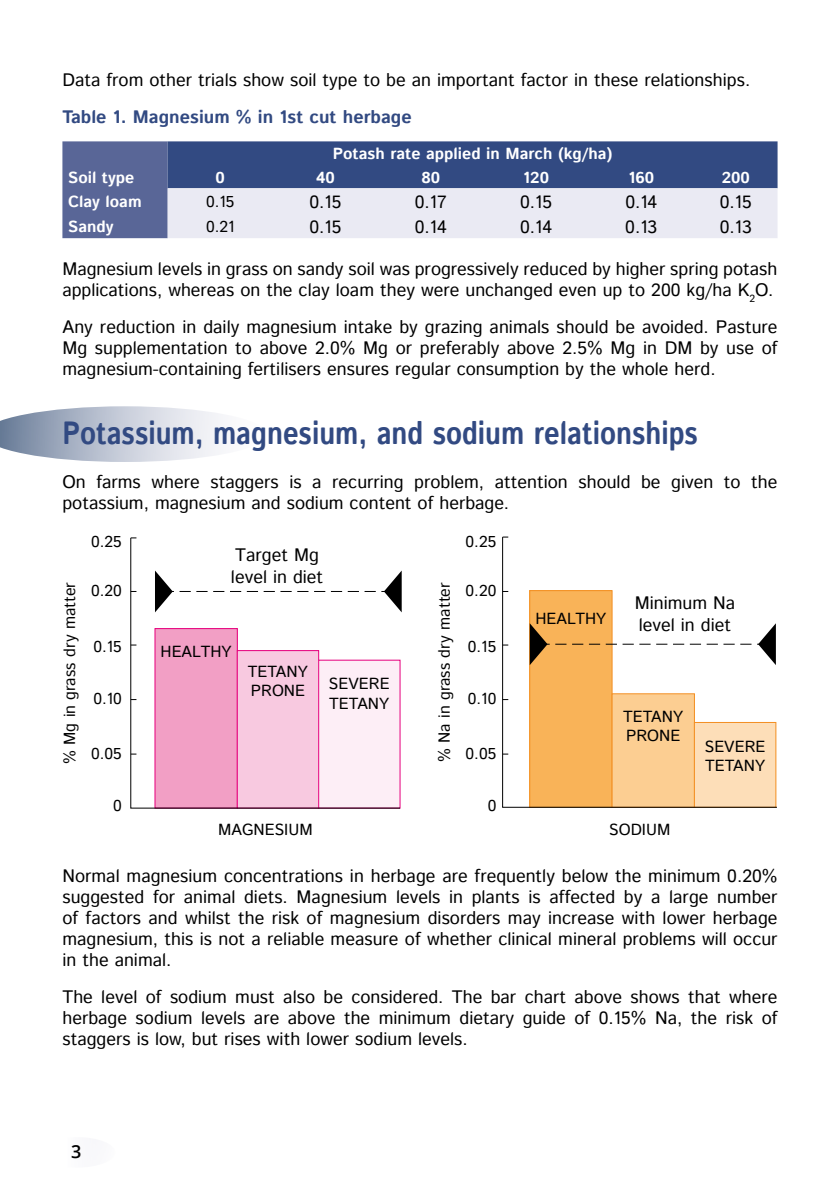
<style>
.page{position:relative;width:840px;height:1191px;background:#fff}
.page>*{position:absolute;margin:0;border:0;box-sizing:border-box;transform-origin:0 0}
.t1{font:700 32px "Istok";color:#324a82;scale:.85 1}
.t2{font:18px/21px "Istok";color:#000}
.t3{font:700 18px "Istok";color:#324a82}
.t4{font:600 18px "Open Sans";color:#000}
.t5{font:16px/19.2px "Istok";color:#000}
.t6{font:700 16px "Istok";color:#fff}
</style>
<div class="page">
<svg style="left:0;top:406px;width:222px;height:56px"></svg>
<svg style="left:62px;top:141px;width:715px;height:97px;background:#8995b7"></svg>
<svg style="left:130px;top:537px;width:271px;height:272px"></svg>
<svg style="left:155px;top:570px;width:246px;height:42px"></svg>
<svg style="left:502px;top:536px;width:275px;height:272px"></svg>
<svg style="left:529px;top:623px;width:246px;height:42px"></svg>
<div style="left:39px;top:1137px;width:76px;height:30px;background:#fbfbfc;border-radius:50%"></div>
<p class="t2" style="left:62px;top:70px;width:689px">Data from other trials show soil type to be an important factor in these relationships.</p>
<p class="t3" style="left:62px;top:105px;width:350px">Table 1. Magnesium % in 1st cut herbage</p>
<p class="t6" style="left:332px;top:143px;width:281px">Potash rate applied in March (kg/ha)</p>
<p class="t6" style="left:68px;top:166px;width:68px">Soil type</p>
<p class="t6" style="left:215px;top:166px;width:11px">0</p>
<p class="t6" style="left:316px;top:166px;width:20px">40</p>
<p class="t6" style="left:421px;top:166px;width:20px">80</p>
<p class="t6" style="left:523px;top:166px;width:27px">120</p>
<p class="t6" style="left:628px;top:166px;width:27px">160</p>
<p class="t6" style="left:721px;top:166px;width:30px">200</p>
<p class="t6" style="left:68px;top:191px;width:75px">Clay loam</p>
<p class="t5" style="left:206px;top:193px;width:30px">0.15</p>
<p class="t2" style="left:309px;top:192px;width:34px">0.15</p>
<p class="t2" style="left:414px;top:192px;width:33px">0.17</p>
<p class="t2" style="left:519px;top:192px;width:34px">0.15</p>
<p class="t2" style="left:625px;top:192px;width:34px">0.14</p>
<p class="t2" style="left:719px;top:192px;width:34px">0.15</p>
<p class="t6" style="left:68px;top:216px;width:47px">Sandy</p>
<p class="t5" style="left:206px;top:218px;width:30px">0.21</p>
<p class="t2" style="left:309px;top:217px;width:34px">0.15</p>
<p class="t2" style="left:414px;top:217px;width:34px">0.14</p>
<p class="t2" style="left:519px;top:217px;width:34px">0.14</p>
<p class="t2" style="left:625px;top:217px;width:34px">0.13</p>
<p class="t2" style="left:719px;top:217px;width:34px">0.13</p>
<p class="t2" style="left:62px;top:259px;width:716px">Magnesium levels in grass on sandy soil was progressively reduced by higher spring potash applications, whereas on the clay loam they were unchanged even up to 200 kg/ha K<sub>2</sub>O.</p>
<p class="t2" style="left:62px;top:317px;width:716px;text-align:justify">Any reduction in daily magnesium intake by grazing animals should be avoided. Pasture Mg supplementation to above 2.0% Mg or preferably above 2.5% Mg in DM by use of magnesium-containing fertilisers ensures regular consumption by the whole herd.</p>
<h1 class="t1" style="left:62px;top:412px;width:748px">Potassium, magnesium, and sodium relationships</h1>
<p class="t2" style="left:62px;top:472px;width:716px">On farms where staggers is a recurring problem, attention should be given to the potassium, magnesium and sodium content of herbage.</p>
<p class="t5" style="left:91px;top:532px;width:32px">0.25</p>
<p class="t5" style="left:61px;top:764px;width:184px;rotate:-90deg">% Mg in grass dry matter</p>
<p class="t5" style="left:91px;top:582px;width:32px">0.20</p>
<p class="t5" style="left:93px;top:638px;width:30px">0.15</p>
<p class="t5" style="left:93px;top:690px;width:30px">0.10</p>
<p class="t5" style="left:91px;top:745px;width:32px">0.05</p>
<p class="t5" style="left:113px;top:796px;width:10px">0</p>
<p class="t2" style="left:231px;top:545px;width:94px;line-height:21.6px">Target Mg level in diet</p>
<p class="t5" style="left:160px;top:642px;width:73px">HEALTHY</p>
<p class="t5" style="left:248px;top:662px;width:62px">TETANY<br>PRONE</p>
<p class="t5" style="left:329px;top:675px;width:62px">SEVERE<br>TETANY</p>
<p class="t5" style="left:218px;top:820px;width:96px">MAGNESIUM</p>
<p class="t5" style="left:465px;top:532px;width:32px">0.25</p>
<p class="t5" style="left:435px;top:762px;width:181px;rotate:-90deg">% Na in grass dry matter</p>
<p class="t5" style="left:465px;top:582px;width:32px">0.20</p>
<p class="t5" style="left:467px;top:638px;width:30px">0.15</p>
<p class="t5" style="left:467px;top:690px;width:30px">0.10</p>
<p class="t5" style="left:465px;top:745px;width:32px">0.05</p>
<p class="t5" style="left:487px;top:796px;width:10px">0</p>
<p class="t5" style="left:535px;top:609px;width:73px">HEALTHY</p>
<p class="t2" style="left:634px;top:593px;width:102px;line-height:21.6px">Minimum Na level in diet</p>
<p class="t5" style="left:622px;top:708px;width:62px">TETANY<br>PRONE</p>
<p class="t5" style="left:704px;top:737px;width:62px">SEVERE<br>TETANY</p>
<p class="t5" style="left:608px;top:820px;width:63px">SODIUM</p>
<p class="t2" style="left:62px;top:866px;width:716px;text-align:justify">Normal magnesium concentrations in herbage are frequently below the minimum 0.20% suggested for animal diets. Magnesium levels in plants is affected by a large number of factors and whilst the risk of magnesium disorders may increase with lower herbage magnesium, this is not a reliable measure of whether clinical mineral problems will occur in the animal.</p>
<p class="t2" style="left:62px;top:987px;width:716px;text-align:justify">The level of sodium must also be considered. The bar chart above shows that where herbage sodium levels are above the minimum dietary guide of 0.15% Na, the risk of staggers is low, but rises with lower sodium levels.</p>
<p class="t4" style="left:71px;top:1139px;width:12px">3</p>
</div>
